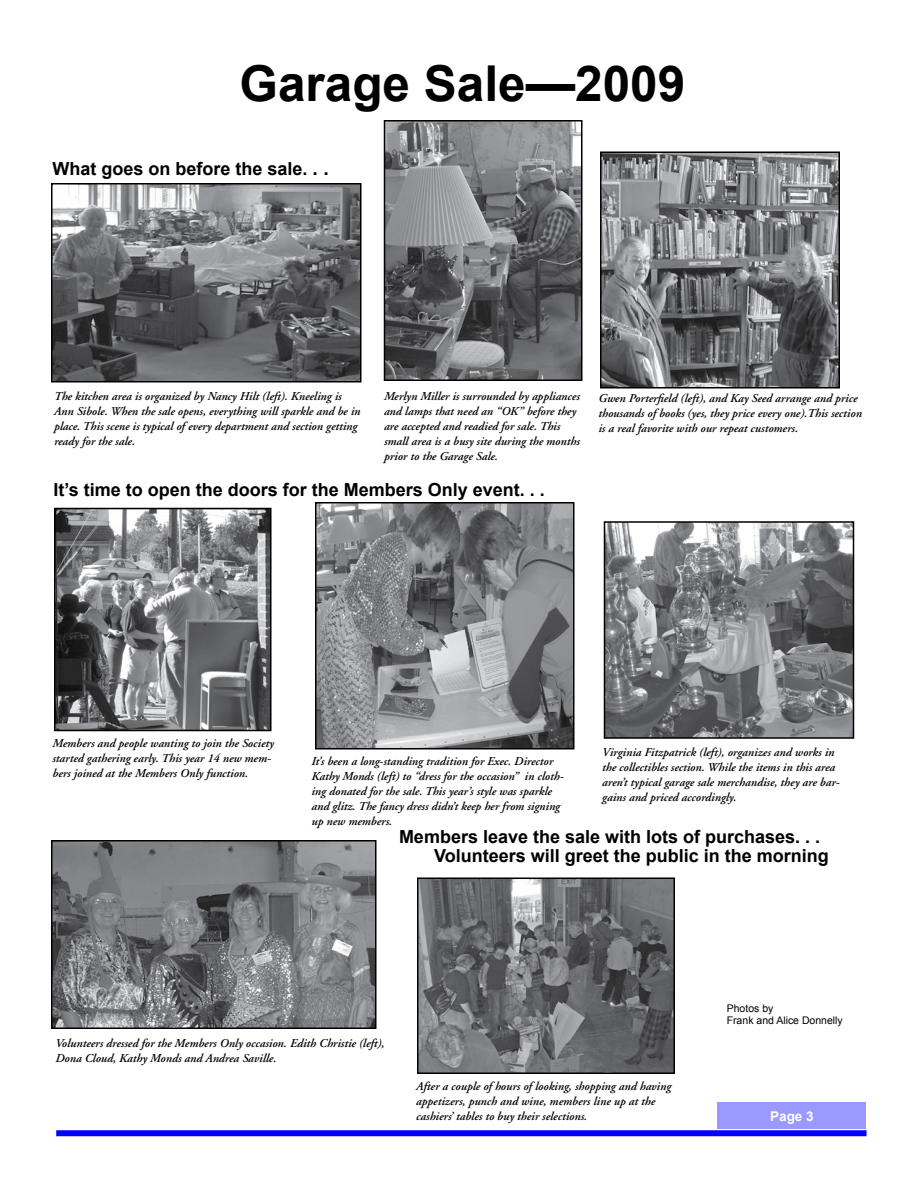
<style>
.page{position:relative;width:918px;height:1188px;background:#fff}
.page>*{position:absolute;margin:0;border:0;box-sizing:border-box;transform-origin:0 0}
.t1{font:700 49.5px "Arial";color:#000}
.t2{font:700 18px/19.6px "Arial";color:#000}
.t3{font:700 13.5px "Arial";color:#fff}
.t4{font:italic 600 12px/15px "Adobe Garamond";color:#000}
.t5{font:10.5px/12.6px "Arial";color:#000}
.s1{font-size:19.5px}
</style>
<div class="page">
<div style="left:718px;top:1102px;width:148px;height:28px;background:#99f"></div>
<div style="left:56px;top:1130px;width:811px;height:6px;background:#00f"></div>
<img style="left:387px;top:123px;width:192px;height:255px">
<div style="left:384px;top:120px;width:198px;height:261px;border:2px solid #000"></div>
<img style="left:420px;top:881px;width:252px;height:190px">
<div style="left:417px;top:878px;width:258px;height:196px;border:2px solid #000"></div>
<img style="left:57px;top:511px;width:212px;height:217px">
<div style="left:54px;top:508px;width:218px;height:223px;border:2px solid #000"></div>
<img style="left:318px;top:505px;width:253px;height:242px">
<div style="left:315px;top:502px;width:259px;height:248px;border:2px solid #000"></div>
<img style="left:54px;top:186px;width:305px;height:193px">
<div style="left:51px;top:183px;width:311px;height:199px;border:2px solid #000"></div>
<img style="left:603px;top:155px;width:234px;height:230px">
<div style="left:600px;top:152px;width:240px;height:236px;border:2px solid #000"></div>
<img style="left:607px;top:524px;width:244px;height:212px">
<div style="left:604px;top:521px;width:250px;height:218px;border:2px solid #000"></div>
<img style="left:54px;top:843px;width:319px;height:183px">
<div style="left:51px;top:840px;width:325px;height:189px;border:2px solid #000"></div>
<h1 class="t1" style="left:240px;top:51px;width:447px">Garage Sale—2009</h1>
<h2 class="t2" style="left:52px;top:160px;width:278px">What goes on before the sale. <span class="s1">. .</span></h2>
<p class="t4" style="left:54px;top:389px;width:308px">The kitchen area is organized by Nancy Hilt (left). Kneeling is Ann Sibole. When the sale opens, everything will sparkle and be in place. This scene is typical of every department and section getting ready for the sale.</p>
<p class="t4" style="left:384px;top:389px;width:197px">Merlyn Miller is surrounded by appliances and lamps that need an “OK” before they are accepted and readied for sale. This small area is a busy site during the months prior to the Garage Sale.</p>
<h2 class="t2" style="left:54px;top:481px;width:493px">It’s time to open the doors for the Members Only event. . .</h2>
<p class="t4" style="left:598px;top:391px;width:265px">Gwen Porterfield (left), and Kay Seed arrange and price thousands of books (yes, they price every one).This section is a real favorite with our repeat customers.</p>
<p class="t4" style="left:52px;top:736px;width:223px">Members and people wanting to join the Society started gathering early. This year 14 new mem&shy;bers joined at the Members Only function.</p>
<p class="t4" style="left:311px;top:754px;width:254px">It’s been a long-standing tradition for Exec. Director Kathy Monds (left) to “dress for the occasion” in cloth&shy;ing donated for the sale. This year’s style was sparkle and glitz. The fancy dress didn’t keep her from signing up new members.</p>
<p class="t4" style="left:602px;top:745px;width:239px">Virginia Fitzpatrick (left), organizes and works in the collectibles section. While the items in this area aren’t typical garage sale merchandise, they are bar&shy;gains and priced accordingly.</p>
<h2 class="t2" style="left:434px;top:827px;width:396px;text-indent:-35px">Members leave the sale with lots of purchases. . .<br>Volunteers will greet the public in the morning</h2>
<p class="t5" style="left:727px;top:1002px;width:118px">Photos by<br>Frank and Alice Donnelly</p>
<p class="t4" style="left:55px;top:1036px;width:331px">Volunteers dressed for the Members Only occasion. Edith Christie (left),<br>Dona Cloud, Kathy Monds and Andrea Saville.</p>
<p class="t4" style="left:416px;top:1079px;width:257px">After a couple of hours of looking, shopping and having appetizers, punch and wine, members line up at the cashiers’ tables to buy their selections.</p>
<p class="t3" style="left:770px;top:1107px;width:45px">Page 3</p>
</div>
